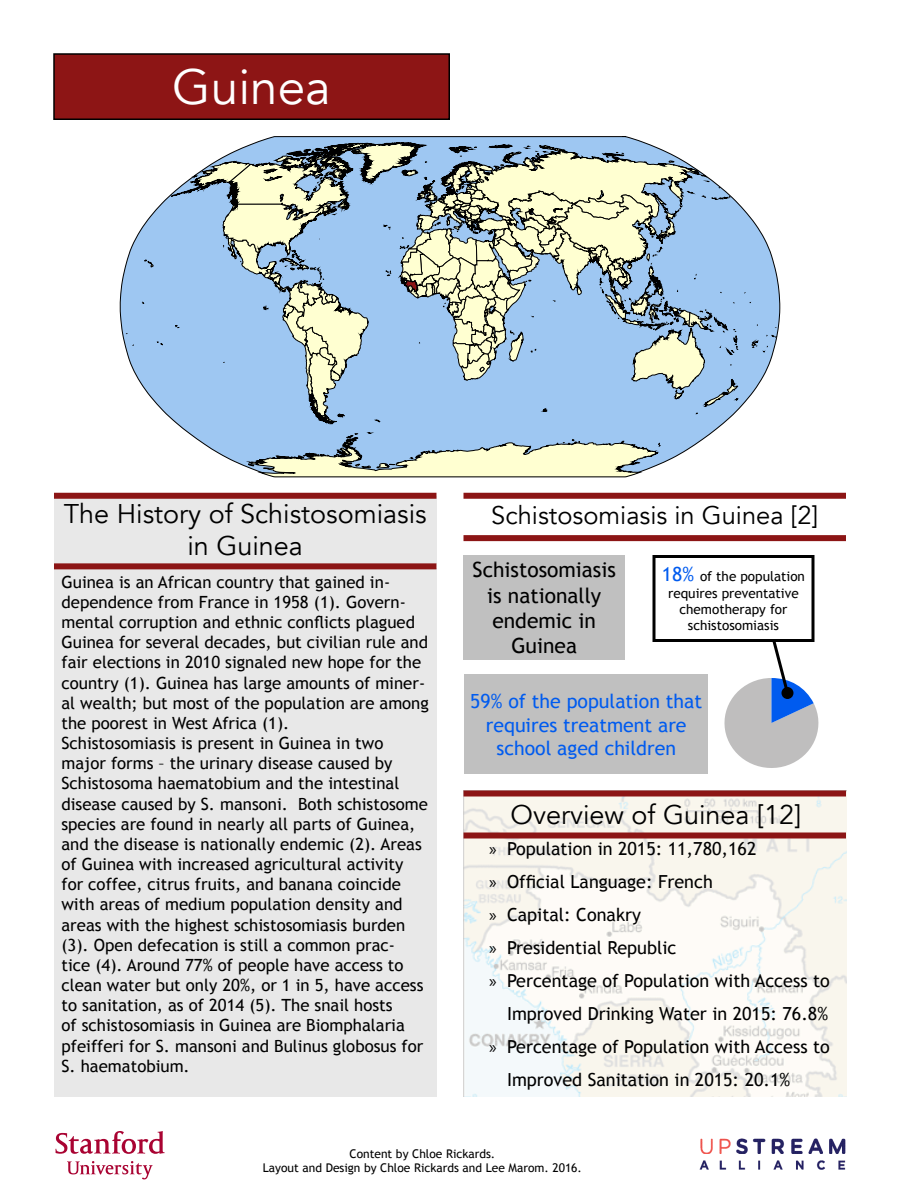
<style>
.page{position:relative;width:900px;height:1200px;background:#fff}
.page>*{position:absolute;margin:0;border:0;box-sizing:border-box;transform-origin:0 0}
.t1{font:49.5px "Avenir";color:#fff}
.t2{font:27px/32.4px "Avenir";color:#000;text-align:center}
.t3{font:25.5px "Avenir";color:#000}
.t4{font:21px/25.2px "Trebuchet MS";color:#000;text-align:center}
.t5{font:19.5px/23.4px "Trebuchet MS";color:#005bef;text-align:center}
.t6{font:18px/33px "Trebuchet MS";color:#000;text-align:right}
.t7{font:16.8px/20.1px "Trebuchet MS";color:#000}
.t8{font:13.5px/16.2px "Trebuchet MS";color:#000;text-align:center}
.t9{font:12px "Trebuchet MS";color:#000}
.s1{font-size:19.5px;color:#005bef}
.s2{font-family:"Myriad Pro"}
</style>
<div class="page">
<img style="left:699px;top:1138px;width:147px;height:32px">
<img style="left:464px;top:796px;width:382px;height:300px">
<div style="left:54px;top:54px;width:395px;height:65px;background:#8d1515"></div>
<div style="left:53px;top:53px;width:397px;height:67px;border:2px solid #000"></div>
<div style="left:54px;top:568px;width:382px;height:528px;background:#e8e8e8"></div>
<div style="left:54px;top:496px;width:382px;height:68px;background:#e8e8e8"></div>
<div style="left:54px;top:563px;width:382px;height:6px;background:#8c1515"></div>
<div style="left:54px;top:493px;width:382px;height:6px;background:#8c1515"></div>
<div style="left:464px;top:790px;width:382px;height:6px;background:#8c1515"></div>
<div style="left:464px;top:832px;width:382px;height:6px;background:#8c1515"></div>
<div style="left:464px;top:535px;width:382px;height:6px;background:#8c1515"></div>
<div style="left:464px;top:493px;width:382px;height:6px;background:#8c1515"></div>
<svg style="left:120px;top:136px;width:660px;height:319px"></svg>
<svg style="left:142px;top:157px;width:78px;height:147px"></svg>
<svg style="left:126px;top:327px;width:651px;height:87px"></svg>
<svg style="left:157px;top:200px;width:611px;height:212px;background:#a2c8f0"></svg>
<svg style="left:220px;top:142px;width:518px;height:335px;background:#abc3d0"></svg>
<svg style="left:56px;top:1131px;width:109px;height:23px"></svg>
<svg style="left:67px;top:1161px;width:86px;height:18px"></svg>
<div style="left:464px;top:555px;width:161px;height:105px;background:#c0c0c0"></div>
<div style="left:465px;top:675px;width:243px;height:99px;background:#c0c0c0"></div>
<svg style="left:724px;top:636px;width:95px;height:132px"></svg>
<div style="left:781px;top:687px;width:12px;height:12px;background:#000;border-radius:50%"></div>
<div style="left:652px;top:555px;width:162px;height:87px;border:3px solid #000"></div>
<p class="t1" style="left:172px;top:58px;width:160px">Guinea</p>
<p class="t2" style="left:64px;top:498px;width:364px">The History of Schistosomiasis in Guinea</p>
<p class="t7" style="left:62px;top:572px;width:369px">Guinea is an African country that gained in&shy;dependence from France in 1958 (1). Govern&shy;mental corruption and ethnic conflicts plagued Guinea for several decades, but civilian rule and fair elections in 2010 signaled new hope for the country (1). Guinea has large amounts of miner&shy;al wealth; but most of the population are among the poorest in West Africa (1).</p>
<p class="t7" style="left:62px;top:733px;width:368px">Schistosomiasis is present in Guinea in two major forms – the urinary disease caused by Schistosoma haematobium and the intestinal disease caused by S. mansoni. Both schistosome species are found in nearly all parts of Guinea, and the disease is nationally endemic (2). Areas of Guinea with increased agricultural activity for coffee, citrus fruits, and banana coincide with areas of medium population density and areas with the highest schistosomiasis burden (3). Open defecation is still a common prac&shy;tice (4). Around 77% of people have access to clean water but only 20%, or 1 in 5, have access to sanitation, as of 2014 (5). The snail hosts<br>of schistosomiasis in Guinea are Biomphalaria pfeifferi for S. mansoni and Bulinus globosus for S. haematobium.</p>
<p class="t3" style="left:491px;top:500px;width:328px">Schistosomiasis in Guinea [2]</p>
<p class="t4" style="left:473px;top:558px;width:145px">Schistosomiasis is nationally</p>
<p class="t4" style="left:492px;top:608px;width:105px">endemic in<br>Guinea</p>
<p class="t8" style="left:662px;top:569px;width:145px"><span class="s1">18%</span> of the population requires preventative chemotherapy for</p>
<p class="t8" style="left:688px;top:617px;width:93px">schistosomiasis</p>
<p class="t5" style="left:470px;top:690px;width:233px">59% of the population that requires treatment are school aged children</p>
<p class="t2" style="left:511px;top:798px;width:292px">Overview of Guinea [12]</p>
<p class="t6" style="left:489px;top:832px;width:269px"><span class="s2">»</span> Population in 2015: 11,780,162</p>
<p class="t6" style="left:489px;top:865px;width:225px"><span class="s2">»</span> Official Language: French</p>
<p class="t6" style="left:489px;top:898px;width:153px"><span class="s2">»</span> Capital: Conakry</p>
<p class="t6" style="left:489px;top:931px;width:189px"><span class="s2">»</span> Presidential Republic</p>
<p class="t6" style="left:489px;top:964px;width:342px"><span class="s2">»</span> Percentage of Population with Access to<br>Improved Drinking Water in 2015: 76.8%</p>
<p class="t6" style="left:507px;top:1030px;width:324px;text-align:left;text-indent:-18px"><span class="s2">»</span> Percentage of Population with Access to<br>Improved Sanitation in 2015: 20.1%</p>
<p class="t9" style="left:350px;top:1147px;width:147px">Content by Chloe Rickards.</p>
<p class="t9" style="left:263px;top:1161px;width:321px">Layout and Design by Chloe Rickards and Lee Marom. 2016.</p>
</div>
